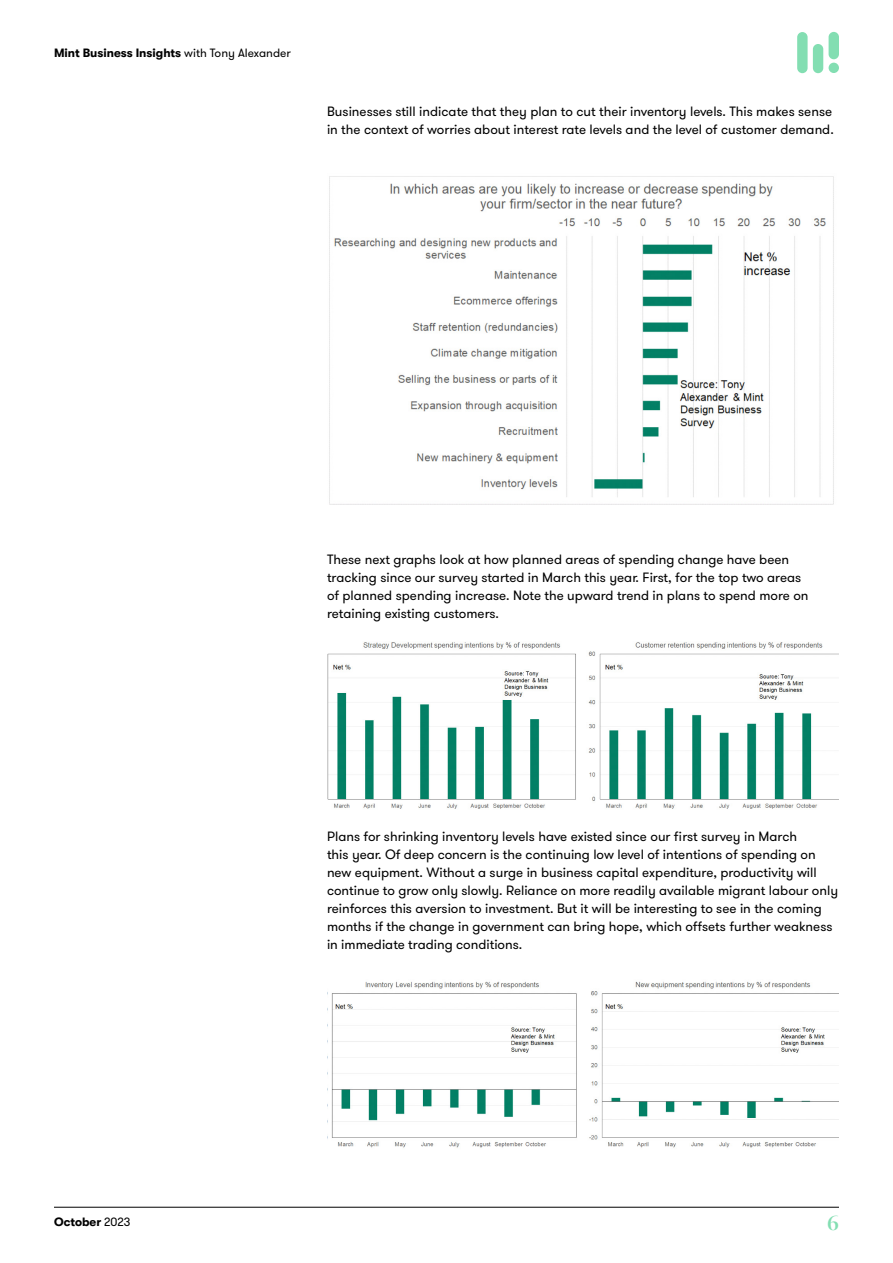
<style>
.page{position:relative;width:893px;height:1263px;background:#fff}
.page>*{position:absolute;margin:0;border:0;box-sizing:border-box;transform-origin:0 0}
.t1{font:500 21px "GT Super Display";color:#83deb2}
.t2{font:13.5px/18px "GT Walsheim";color:#000}
.t3{font:700 12px "GT Walsheim";color:#000}
.s1{font-weight:400}
</style>
<div class="page">
<hr style="left:54px;top:1207px;width:785px;height:1px;background:#000">
<div style="left:797px;top:32px;width:11px;height:41px;background:#83deb2;border-radius:5px"></div>
<div style="left:813px;top:44px;width:10px;height:29px;background:#83deb2;border-radius:5px"></div>
<div style="left:829px;top:32px;width:10px;height:27px;background:#83deb2;border-radius:5px"></div>
<div style="left:829px;top:63px;width:10px;height:10px;background:#83deb2;border-radius:50%"></div>
<img style="left:329px;top:176px;width:505px;height:329px">
<img style="left:327px;top:642px;width:512px;height:167px">
<img style="left:327px;top:981px;width:512px;height:167px">
<p class="t3" style="left:54px;top:46px;width:238px">Mint Business Insights <span class="s1">with Tony Alexander</span></p>
<p class="t2" style="left:327px;top:103px;width:508px">Businesses still indicate that they plan to cut their inventory levels. This makes sense in the context of worries about interest rate levels and the level of customer demand.</p>
<p class="t3" style="left:54px;top:1215px;width:78px">October <span class="s1">2023</span></p>
<p class="t2" style="left:327px;top:550px;width:483px">These next graphs look at how planned areas of spending change have been tracking since our survey started in March this year. First, for the top two areas of planned spending increase. Note the upward trend in plans to spend more on retaining existing customers.</p>
<p class="t2" style="left:327px;top:828px;width:513px">Plans for shrinking inventory levels have existed since our first survey in March<br>this year. Of deep concern is the continuing low level of intentions of spending on new equipment. Without a surge in business capital expenditure, productivity will continue to grow only slowly. Reliance on more readily available migrant labour only reinforces this aversion to investment. But it will be interesting to see in the coming months if the change in government can bring hope, which offsets further weakness in immediate trading conditions.</p>
<h1 class="t1" style="left:827px;top:1211px;width:13px">6</h1>
</div>
